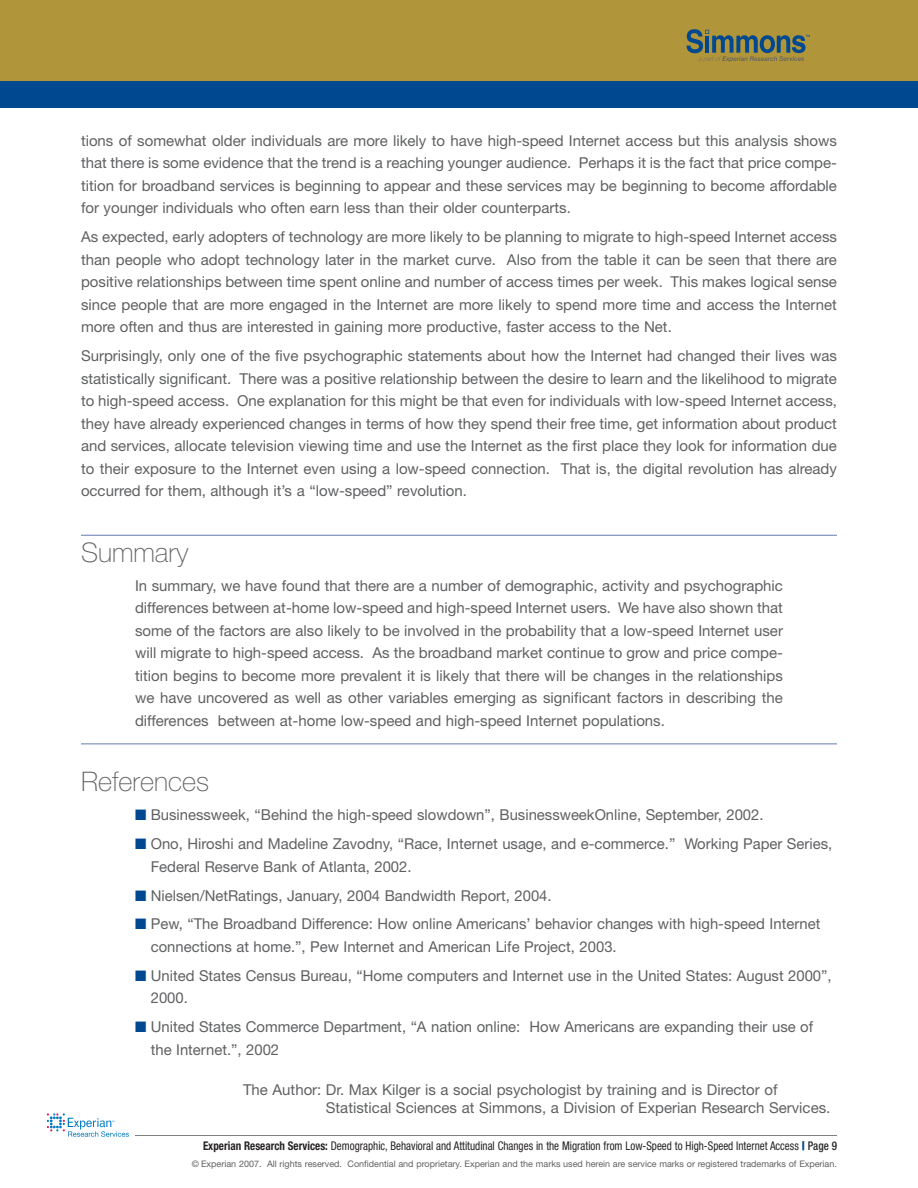
<style>
.page{position:relative;width:918px;height:1188px;background:#fff}
.page>*{position:absolute;margin:0;border:0;box-sizing:border-box;transform-origin:0 0}
.t1{font:100 27px "Helvetica Neue";color:#5f6062}
.t2{font:15px/22.5px "Helvetica Neue";color:#5f6062}
.t3{font:condensed 12px "Helvetica Neue";color:#262324;scale:.92 1}
.t4{font:9px "Helvetica Neue";color:#5f6062}
.s1{color:#004990}
.s2{font-weight:700}
.s3{font-weight:900;font-stretch:expanded;color:#004990}
.s4{font-weight:500}
</style>
<div class="page">
<hr style="left:81px;top:535px;width:756px;height:1px;background:#647bb2">
<hr style="left:81px;top:744px;width:756px;height:1px;background:#647bb2">
<div style="left:0;top:27px;width:918px;height:81px;background:#004990"></div>
<div style="left:0;top:0;width:918px;height:81px;background:#b1953a"></div>
<hr style="left:135px;top:1135px;width:702px;height:1px;background:#7e8082">
<svg style="left:687px;top:29px;width:123px;height:33px"></svg>
<svg style="left:47px;top:1113px;width:82px;height:24px"></svg>
<p class="t2" style="left:81px;top:131px;width:758px;text-align:justify">tions of somewhat older individuals are more likely to have high-speed Internet access but this analysis shows that there is some evidence that the trend is a reaching younger audience. Perhaps it is the fact that price compe&shy;tition for broadband services is beginning to appear and these services may be beginning to become affordable for younger individuals who often earn less than their older counterparts.</p>
<p class="t2" style="left:81px;top:227px;width:758px;text-align:justify">As expected, early adopters of technology are more likely to be planning to migrate to high-speed Internet access than people who adopt technology later in the market curve. Also from the table it can be seen that there are positive relationships between time spent online and number of access times per week. This makes logical sense since people that are more engaged in the Internet are more likely to spend more time and access the Internet more often and thus are interested in gaining more productive, faster access to the Net.</p>
<p class="t2" style="left:81px;top:346px;width:758px;text-align:justify">Surprisingly, only one of the five psychographic statements about how the Internet had changed their lives was statistically significant. There was a positive relationship between the desire to learn and the likelihood to migrate to high-speed access. One explanation for this might be that even for individuals with low-speed Internet access, they have already experienced changes in terms of how they spend their free time, get information about product and services, allocate television viewing time and use the Internet as the first place they look for information due to their exposure to the Internet even using a low-speed connection. That is, the digital revolution has already occurred for them, although it’s a “low-speed” revolution.</p>
<h1 class="t1" style="left:81px;top:542px;width:109px">Summary</h1>
<p class="t2" style="left:135px;top:575px;width:650px;text-align:justify">In summary, we have found that there are a number of demographic, activity and psychographic differences between at-home low-speed and high-speed Internet users. We have also shown that some of the factors are also likely to be involved in the probability that a low-speed Internet user will migrate to high-speed access. As the broadband market continue to grow and price compe&shy;tition begins to become more prevalent it is likely that there will be changes in the relationships we have uncovered as well as other variables emerging as significant factors in describing the differences between at-home low-speed and high-speed Internet populations.</p>
<h1 class="t1" style="left:81px;top:772px;width:130px">References</h1>
<p class="t2" style="left:135px;top:805px;width:630px"><span class="s1">■</span> Businessweek, “Behind the high-speed slowdown”, BusinessweekOnline, September, 2002.</p>
<p class="t2" style="left:151px;top:834px;width:683px;text-indent:-16px"><span class="s1">■</span> Ono, Hiroshi and Madeline Zavodny, “Race, Internet usage, and e-commerce.” Working Paper Series,<br>Federal Reserve Bank of Atlanta, 2002.</p>
<p class="t2" style="left:135px;top:885px;width:418px"><span class="s1">■</span> Nielsen/NetRatings, January, 2004 Bandwidth Report, 2004.</p>
<p class="t2" style="left:151px;top:914px;width:671px;text-indent:-16px"><span class="s1">■</span> Pew, “The Broadband Difference: How online Americans’ behavior changes with high-speed Internet connections at home.”, Pew Internet and American Life Project, 2003.</p>
<p class="t2" style="left:151px;top:966px;width:682px;text-indent:-16px"><span class="s1">■</span> United States Census Bureau, “Home computers and Internet use in the United States: August 2000”,<br>2000.</p>
<p class="t2" style="left:151px;top:1017px;width:664px;text-indent:-16px"><span class="s1">■</span> United States Commerce Department, “A nation online: How Americans are expanding their use of the Internet.”, 2002</p>
<p class="t2" style="left:326px;top:1082px;width:506px;line-height:18px;text-indent:-83px">The Author: Dr. Max Kilger is a social psychologist by training and is Director of<br>Statistical Sciences at Simmons, a Division of Experian Research Services.</p>
<p class="t3" style="left:203px;top:1141px;width:691px"><span class="s2">Experian Research Services:</span> Demographic, Behavioral and Attitudinal Changes in the Migration from Low-Speed to High-Speed Internet Access <span class="s3">|</span> <span class="s4">Page 9</span></p>
<p class="t4" style="left:192px;top:1160px;width:647px">© Experian 2007. All rights reserved. Confidential and proprietary. Experian and the marks used herein are service marks or registered trademarks of Experian.</p>
</div>
